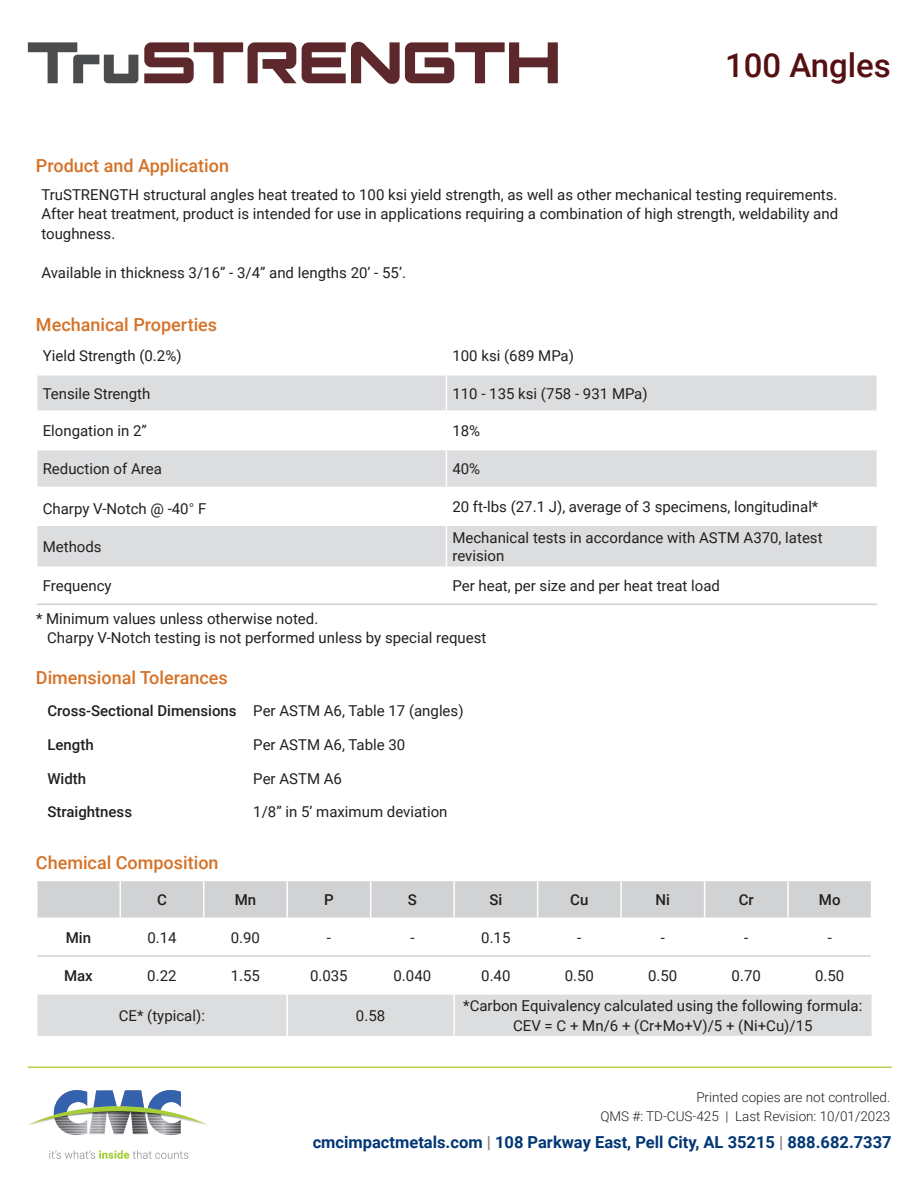
<style>
.page{position:relative;width:918px;height:1188px;background:#fff}
.page>*{position:absolute;margin:0;border:0;box-sizing:border-box;transform-origin:0 0}
.t1{font:500 33px "Roboto";color:#561013}
.t2{font:500 18px "Roboto";color:#d57227}
.t3{font:700 16.5px "Roboto";color:#013775}
.t4{font:15px/19.5px "Roboto";color:#231f20}
.t5{font:500 15px "Roboto";color:#231f20}
.t6{font:300 13.5px/18.9px "Roboto";color:#231f20;text-align:right}
.s1{font-family:"Roboto Condensed";font-weight:300}
.s2{font-weight:400}
.s3{color:#808285}
</style>
<div class="page">
<hr style="left:28px;top:1066px;width:864px;height:2px;background:#b8d050">
<svg style="left:28px;top:42px;width:110px;height:41px"></svg>
<svg style="left:144px;top:42px;width:414px;height:42px"></svg>
<svg style="left:49px;top:1150px;width:139px;height:9px"></svg>
<svg style="left:28px;top:1090px;width:180px;height:45px"></svg>
<svg style="left:38px;top:376px;width:839px;height:191px;fill:#dcdddf"></svg>
<hr style="left:446px;top:376px;width:1px;height:34px;background:#fff">
<hr style="left:446px;top:413px;width:1px;height:36px;background:#fff">
<hr style="left:36px;top:449px;width:410px;height:1px;background:#fff">
<hr style="left:446px;top:449px;width:432px;height:1px;background:#fff">
<hr style="left:446px;top:450px;width:1px;height:37px;background:#fff">
<hr style="left:36px;top:487px;width:410px;height:1px;background:#fff">
<hr style="left:446px;top:487px;width:432px;height:1px;background:#fff">
<hr style="left:446px;top:488px;width:1px;height:37px;background:#fff">
<hr style="left:36px;top:525px;width:410px;height:1px;background:#fff">
<hr style="left:446px;top:525px;width:432px;height:1px;background:#fff">
<hr style="left:446px;top:526px;width:1px;height:41px;background:#fff">
<hr style="left:37px;top:604px;width:409px;height:1px;background:#d1d2d4">
<hr style="left:446px;top:604px;width:431px;height:1px;background:#d1d2d4">
<hr style="left:38px;top:410px;width:408px;height:3px;background:#fff">
<hr style="left:446px;top:410px;width:431px;height:3px;background:#fff">
<div style="left:38px;top:881px;width:833px;height:37px;background:#d1d2d4"></div>
<div style="left:38px;top:995px;width:834px;height:41px;background:#dcdddf"></div>
<hr style="left:119px;top:881px;width:2px;height:37px;background:#fff">
<hr style="left:203px;top:881px;width:1px;height:37px;background:#fff">
<hr style="left:286px;top:881px;width:2px;height:37px;background:#fff">
<hr style="left:370px;top:881px;width:1px;height:37px;background:#fff">
<hr style="left:453px;top:881px;width:2px;height:37px;background:#fff">
<hr style="left:537px;top:881px;width:1px;height:37px;background:#fff">
<hr style="left:620px;top:881px;width:2px;height:37px;background:#fff">
<hr style="left:704px;top:881px;width:1px;height:37px;background:#fff">
<hr style="left:787px;top:881px;width:2px;height:37px;background:#fff">
<hr style="left:286px;top:995px;width:2px;height:41px;background:#fff">
<hr style="left:453px;top:995px;width:2px;height:41px;background:#fff">
<hr style="left:38px;top:955px;width:82px;height:2px;background:#d1d2d4">
<hr style="left:120px;top:955px;width:84px;height:2px;background:#d1d2d4">
<hr style="left:204px;top:955px;width:83px;height:2px;background:#d1d2d4">
<hr style="left:287px;top:955px;width:84px;height:2px;background:#d1d2d4">
<hr style="left:371px;top:955px;width:83px;height:2px;background:#d1d2d4">
<hr style="left:454px;top:955px;width:84px;height:2px;background:#d1d2d4">
<hr style="left:538px;top:955px;width:83px;height:2px;background:#d1d2d4">
<hr style="left:621px;top:955px;width:84px;height:2px;background:#d1d2d4">
<hr style="left:705px;top:955px;width:83px;height:2px;background:#d1d2d4">
<hr style="left:788px;top:955px;width:83px;height:2px;background:#d1d2d4">
<p class="t2" style="left:36px;top:153px;width:195px">Product and Application</p>
<h1 class="t1" style="left:725px;top:42px;width:167px">100 Angles</h1>
<p class="t4" style="left:41px;top:184px;width:798px;text-align:justify">TruSTRENGTH structural angles heat treated to 100 ksi yield strength, as well as other mechanical testing requirements.<br>After heat treatment, product is intended for use in applications requiring a combination of high strength, weldability and toughness.</p>
<p class="t4" style="left:41px;top:262px;width:366px">Available in thickness 3/16” - 3/4” and lengths 20’ - 55’.</p>
<p class="t2" style="left:36px;top:312px;width:183px">Mechanical Properties</p>
<p class="t4" style="left:43px;top:345px;width:140px">Yield Strength (0.2%)</p>
<p class="t4" style="left:452px;top:345px;width:123px">100 ksi (689 MPa)</p>
<p class="t4" style="left:43px;top:383px;width:109px">Tensile Strength</p>
<p class="t4" style="left:452px;top:383px;width:197px">110 - 135 ksi (758 - 931 MPa)</p>
<p class="t4" style="left:43px;top:421px;width:106px">Elongation in 2”</p>
<p class="t4" style="left:452px;top:421px;width:29px">18%</p>
<p class="t4" style="left:43px;top:459px;width:121px">Reduction of Area</p>
<p class="t4" style="left:452px;top:459px;width:29px">40%</p>
<p class="t4" style="left:43px;top:499px;width:165px">Charpy V-Notch @ -40<span class="s1">°</span> F</p>
<p class="t4" style="left:452px;top:496px;width:368px">20 ft-lbs (27.1 J), average of 3 specimens, longitudinal*</p>
<p class="t4" style="left:43px;top:536px;width:60px">Methods</p>
<p class="t4" style="left:452px;top:528px;width:372px;line-height:18px">Mechanical tests in accordance with ASTM A370, latest revision</p>
<p class="t4" style="left:43px;top:575px;width:70px">Frequency</p>
<p class="t4" style="left:452px;top:575px;width:269px">Per heat, per size and per heat treat load</p>
<p class="t4" style="left:47px;top:608px;width:441px;text-indent:-11px">* Minimum values unless otherwise noted.<br>Charpy V-Notch testing is not performed unless by special request</p>
<p class="t2" style="left:36px;top:665px;width:193px">Dimensional Tolerances</p>
<p class="t5" style="left:47px;top:700px;width:418px">Cross-Sectional Dimensions <span class="s2">Per ASTM A6, Table 17 (angles)</span></p>
<p class="t5" style="left:47px;top:734px;width:48px">Length</p>
<p class="t4" style="left:253px;top:734px;width:153px">Per ASTM A6, Table 30</p>
<p class="t5" style="left:47px;top:768px;width:40px">Width</p>
<p class="t4" style="left:253px;top:768px;width:90px">Per ASTM A6</p>
<p class="t5" style="left:47px;top:801px;width:86px">Straightness</p>
<p class="t4" style="left:253px;top:802px;width:196px">1/8” in 5’ maximum deviation</p>
<p class="t2" style="left:36px;top:850px;width:184px">Chemical Composition</p>
<p class="t5" style="left:157px;top:889px;width:11px">C</p>
<p class="t5" style="left:235px;top:889px;width:23px">Mn</p>
<p class="t5" style="left:324px;top:889px;width:11px">P</p>
<p class="t5" style="left:408px;top:889px;width:11px">S</p>
<p class="t5" style="left:489px;top:889px;width:14px">Si</p>
<p class="t5" style="left:570px;top:889px;width:20px">Cu</p>
<p class="t5" style="left:656px;top:889px;width:16px">Ni</p>
<p class="t5" style="left:739px;top:889px;width:17px">Cr</p>
<p class="t5" style="left:819px;top:889px;width:23px">Mo</p>
<p class="t5" style="left:66px;top:927px;width:27px">Min</p>
<p class="t4" style="left:147px;top:927px;width:31px">0.14</p>
<p class="t4" style="left:231px;top:927px;width:31px">0.90</p>
<p class="t4" style="left:327px;top:927px;width:6px">-</p>
<p class="t4" style="left:410px;top:927px;width:6px">-</p>
<p class="t4" style="left:481px;top:927px;width:31px">0.15</p>
<p class="t4" style="left:577px;top:927px;width:6px">-</p>
<p class="t4" style="left:661px;top:927px;width:6px">-</p>
<p class="t4" style="left:744px;top:927px;width:6px">-</p>
<p class="t4" style="left:828px;top:927px;width:6px">-</p>
<p class="t5" style="left:64px;top:965px;width:30px">Max</p>
<p class="t4" style="left:147px;top:965px;width:31px">0.22</p>
<p class="t4" style="left:231px;top:965px;width:31px">1.55</p>
<p class="t4" style="left:310px;top:965px;width:39px">0.035</p>
<p class="t4" style="left:394px;top:965px;width:39px">0.040</p>
<p class="t4" style="left:481px;top:965px;width:31px">0.40</p>
<p class="t4" style="left:565px;top:965px;width:31px">0.50</p>
<p class="t4" style="left:648px;top:965px;width:31px">0.50</p>
<p class="t4" style="left:732px;top:965px;width:31px">0.70</p>
<p class="t4" style="left:815px;top:965px;width:31px">0.50</p>
<p class="t4" style="left:119px;top:1005px;width:88px">CE* (typical):</p>
<p class="t4" style="left:356px;top:1005px;width:31px">0.58</p>
<p class="t4" style="left:463px;top:995px;width:401px;text-align:center">*Carbon Equivalency calculated using the following formula:<br>CEV = C + Mn/6 + (Cr+Mo+V)/5 + (Ni+Cu)/15</p>
<p class="t6" style="left:600px;top:1087px;width:291px">Printed copies are not controlled.<br>QMS #: TD-CUS-425 | Last Revision: 10/01/2023</p>
<p class="t3" style="left:313px;top:1131px;width:580px">cmcimpactmetals.com <span class="s3">|</span> 108 Parkway East, Pell City, AL 35215 <span class="s3">|</span> 888.682.7337</p>
</div>
